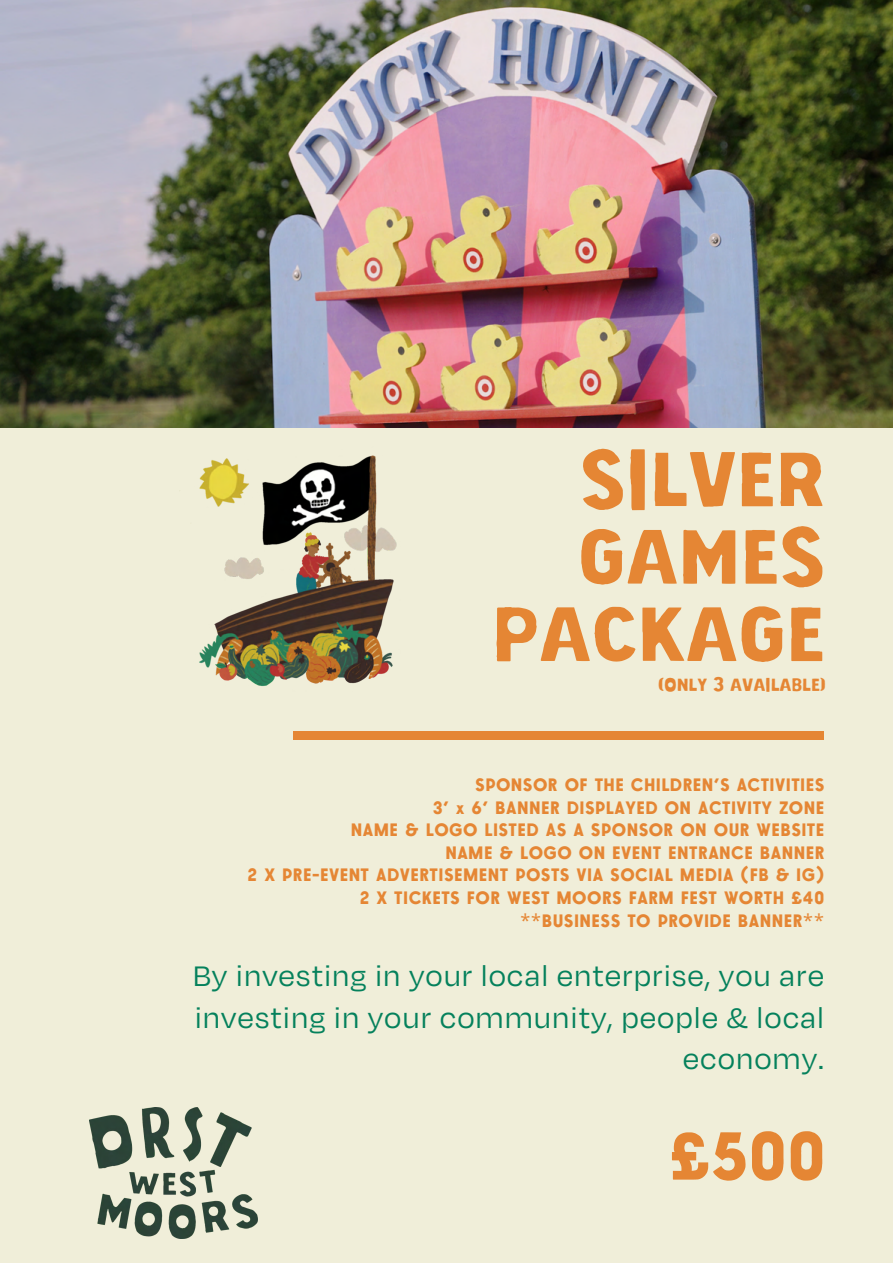
<style>
.page{position:relative;width:893px;height:1264px;background:#fff}
.page>*{position:absolute;margin:0;border:0;box-sizing:border-box;transform-origin:0 0}
.t1{font:76.95px/77.4px "NOOM002";letter-spacing:.03em;color:#e58634;text-align:right}
.t2{font:67.5px "BN Scouts Hand";color:#e58634}
.t3{font:32.55px/41.2px "Degular";letter-spacing:.03em;color:#05815c;text-align:right}
.t4{font:18px/22.6px "BN Scouts Hand";letter-spacing:.06em;color:#e58634;text-align:right}
.t5{font:17.55px "NOOM002";letter-spacing:.03em;color:#e58634}
.s1{font-family:"Noto Sans"}
</style>
<div class="page">
<div style="left:0;top:328px;width:892px;height:934px;background:#f0eed9"></div>
<div style="left:293px;top:731px;width:531px;height:9px;background:#e58634"></div>
<img style="left:0;top:0;width:892px;height:427px">
<img style="left:89px;top:1107px;width:169px;height:130px">
<img style="left:199px;top:455px;width:198px;height:231px">
<h1 class="t1" style="left:493px;top:445px;width:332px">SILVER<br>GAMES<br>PACKAGE</h1>
<p class="t5" style="left:658px;top:677px;width:169px">(ONLY 3 AVAILABLE)</p>
<p class="t4" style="left:248px;top:774px;width:577px">SPONSOR OF THE CHILDREN'S ACTIVITIES<br>3' x 6' BANNER DISPLAYED ON ACTIVITY ZONE<br>NAME &amp; LOGO LISTED AS A SPONSOR ON OUR WEBSITE<br>NAME &amp; LOGO ON EVENT ENTRANCE BANNER<br>2 X PRE-EVENT ADVERTISEMENT POSTS VIA SOCIAL MEDIA (FB &amp; IG)<br>2 X TICKETS FOR WEST MOORS FARM FEST WORTH £40<br><span class="s1">**</span>BUSINESS TO PROVIDE BANNER<span class="s1">**</span></p>
<h3 class="t3" style="left:193px;top:954px;width:633px">By investing in your local enterprise, you are investing in your community, people &amp; local economy.</h3>
<h2 class="t2" style="left:669px;top:1127px;width:157px">£500</h2>
</div>
